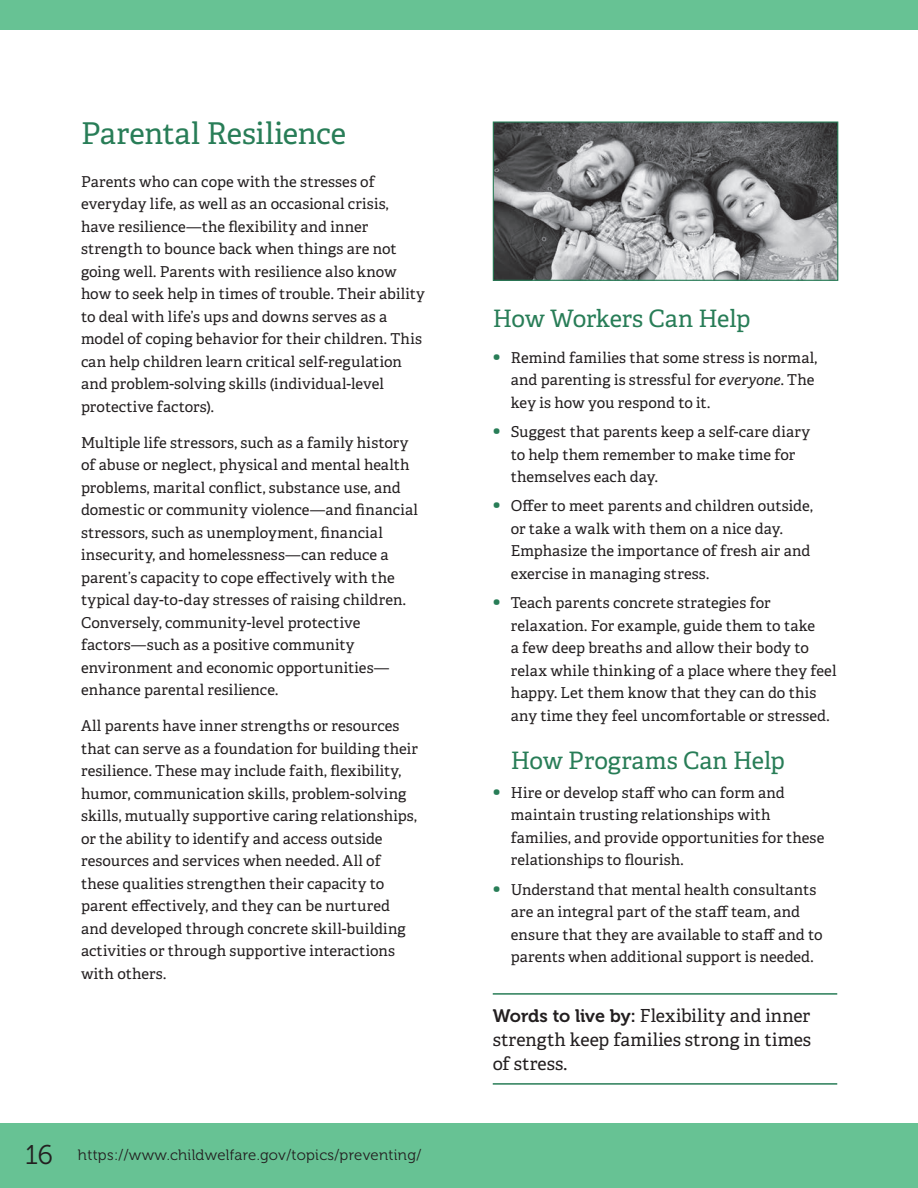
<style>
.page{position:relative;width:918px;height:1188px;background:#fff}
.page>*{position:absolute;margin:0;border:0;box-sizing:border-box;transform-origin:0 0}
.t1{font:30px "Adelle PE";letter-spacing:-.005em;color:#287d57}
.t2{font:24px "Adelle PE";letter-spacing:-.01em;color:#287d57}
.t3{font:18px/24px "Adelle PE";letter-spacing:.005em;color:#231f20;text-align:justify}
.t4{font:15px/22.5px "Adelle PE";letter-spacing:.005em;color:#231f20}
.t5{font:15px "Museo 300";letter-spacing:.02em;color:#231f20}
.s1{font-size:27px}
.s2{font-size:21px;color:#287d57}
.s3{font-style:italic}
.s4{font-family:"Museo 700"}
</style>
<div class="page">
<div style="left:0;top:1123px;width:918px;height:65px;background:#67c294"></div>
<div style="left:0;top:0;width:918px;height:29px;background:#67c294"></div>
<img style="left:495px;top:124px;width:341px;height:155px">
<div style="left:493px;top:122px;width:345px;height:159px;border:1px solid #287d57"></div>
<hr style="left:493px;top:993px;width:344px;height:2px;background:#287d57">
<hr style="left:493px;top:1083px;width:344px;height:2px;background:#287d57">
<h2 class="t1" style="left:81px;top:112px;width:267px">Parental Resilience</h2>
<p class="t4" style="left:81px;top:170px;width:346px">Parents who can cope with the stresses of everyday life, as well as an occasional crisis, have resilience—the flexibility and inner strength to bounce back when things are not going well. Parents with resilience also know how to seek help in times of trouble. Their ability to deal with life’s ups and downs serves as a model of coping behavior for their children. This can help children learn critical self-regulation and problem-solving skills (individual-level protective factors).</p>
<p class="t4" style="left:81px;top:431px;width:338px">Multiple life stressors, such as a family history of abuse or neglect, physical and mental health problems, marital conflict, substance use, and domestic or community violence—and financial stressors, such as unemployment, financial insecurity, and homelessness—can reduce a parent’s capacity to cope effectively with the typical day-to-day stresses of raising children.<br>Conversely, community-level protective factors—such as a positive community environment and economic opportunities— enhance parental resilience.</p>
<p class="t4" style="left:81px;top:714px;width:339px">All parents have inner strengths or resources that can serve as a foundation for building their resilience. These may include faith, flexibility, humor, communication skills, problem-solving skills, mutually supportive caring relationships, or the ability to identify and access outside resources and services when needed. All of these qualities strengthen their capacity to parent effectively, and they can be nurtured and developed through concrete skill-building activities or through supportive interactions with others.</p>
<p class="t5" style="left:25px;top:1146px;width:398px"><span class="s1">16</span> https://www.childwelfare.gov/topics/preventing/</p>
<h3 class="t2" style="left:493px;top:301px;width:259px">How Workers Can Help</h3>
<p class="t4" style="left:511px;top:346px;width:308px;text-indent:-18px"><span class="s2">•</span> Remind families that some stress is normal, and parenting is stressful for <span class="s3">everyone</span>. The key is how you respond to it.</p>
<p class="t4" style="left:511px;top:420px;width:301px;text-indent:-18px"><span class="s2">•</span> Suggest that parents keep a self-care diary to help them remember to make time for themselves each day.</p>
<p class="t4" style="left:511px;top:494px;width:304px;text-indent:-18px"><span class="s2">•</span> Offer to meet parents and children outside, or take a walk with them on a nice day.<br>Emphasize the importance of fresh air and exercise in managing stress.</p>
<p class="t4" style="left:511px;top:591px;width:327px;text-indent:-18px"><span class="s2">•</span> Teach parents concrete strategies for relaxation. For example, guide them to take<br>a few deep breaths and allow their body to relax while thinking of a place where they feel happy. Let them know that they can do this any time they feel uncomfortable or stressed.</p>
<h3 class="t2" style="left:511px;top:743px;width:276px">How Programs Can Help</h3>
<p class="t4" style="left:511px;top:781px;width:315px;text-indent:-18px"><span class="s2">•</span> Hire or develop staff who can form and maintain trusting relationships with families, and provide opportunities for these relationships to flourish.</p>
<p class="t4" style="left:511px;top:878px;width:313px;text-indent:-18px"><span class="s2">•</span> Understand that mental health consultants are an integral part of the staff team, and ensure that they are available to staff and to parents when additional support is needed.</p>
<p class="t3" style="left:493px;top:1003px;width:320px"><span class="s4">Words to live by:</span> Flexibility and inner strength keep families strong in times of stress.</p>
</div>
